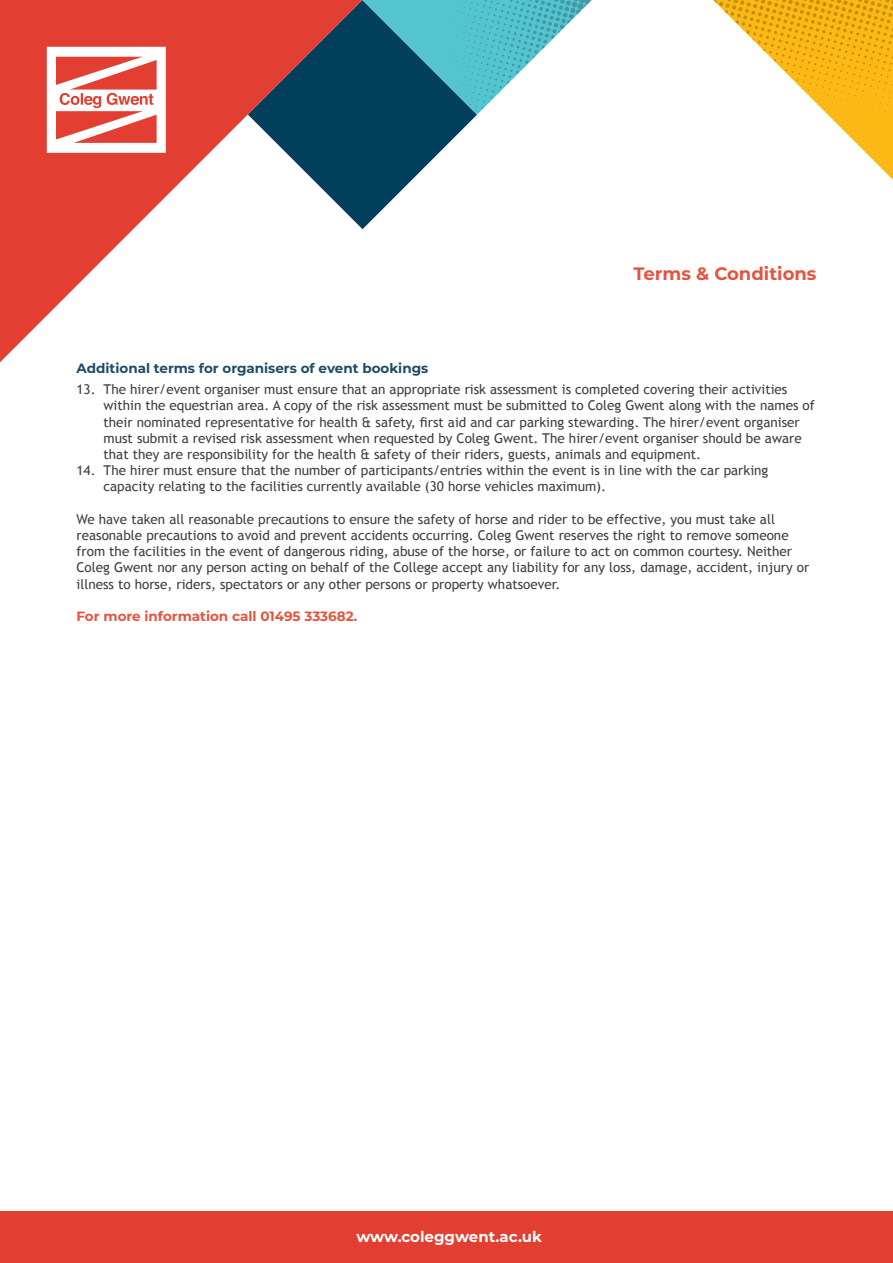
<style>
.page{position:relative;width:893px;height:1263px;background:#fff}
.page>*{position:absolute;margin:0;border:0;box-sizing:border-box;transform-origin:0 0}
.t1{font:700 18px "Montserrat";color:#e5543f}
.t2{font:700 15px "Montserrat";color:#fff}
.t3{font:13.5px/16.2px "Trebuchet MS";color:#3e3e3f}
.t4{font:700 13.5px "Montserrat";color:#1e4b67}
.t5{font:700 13.5px "Montserrat";color:#e5543f}
</style>
<div class="page">
<svg style="left:362px;top:0;width:115px;height:229px;fill:#084460"></svg>
<svg style="left:363px;top:0;width:229px;height:115px"></svg>
<svg style="left:713px;top:0;width:180px;height:180px"></svg>
<div style="left:0;top:1212px;width:893px;height:51px;background:#e33e32"></div>
<svg style="left:0;top:0;width:362px;height:362px"></svg>
<svg style="left:47px;top:47px;width:119px;height:106px"></svg>
<p class="t1" style="left:633px;top:261px;width:185px">Terms &amp; Conditions</p>
<p class="t4" style="left:77px;top:359px;width:353px">Additional terms for organisers of event bookings</p>
<p class="t3" style="left:104px;top:381px;width:713px;text-indent:-27px">13. The hirer/event organiser must ensure that an appropriate risk assessment is completed covering their activities within the equestrian area. A copy of the risk assessment must be submitted to Coleg Gwent along with the names of their nominated representative for health &amp; safety, first aid and car parking stewarding. The hirer/event organiser must submit a revised risk assessment when requested by Coleg Gwent. The hirer/event organiser should be aware that they are responsibility for the health &amp; safety of their riders, guests, animals and equipment.</p>
<p class="t3" style="left:104px;top:462px;width:666px;text-indent:-27px">14. The hirer must ensure that the number of participants/entries within the event is in line with the car parking capacity relating to the facilities currently available (30 horse vehicles maximum).</p>
<p class="t3" style="left:77px;top:511px;width:734px">We have taken all reasonable precautions to ensure the safety of horse and rider to be effective, you must take all reasonable precautions to avoid and prevent accidents occurring. Coleg Gwent reserves the right to remove someone from the facilities in the event of dangerous riding, abuse of the horse, or failure to act on common courtesy. Neither Coleg Gwent nor any person acting on behalf of the College accept any liability for any loss, damage, accident, injury or illness to horse, riders, spectators or any other persons or property whatsoever.</p>
<p class="t5" style="left:77px;top:606px;width:282px">For more information call 01495 333682.</p>
<p class="t2" style="left:356px;top:1226px;width:187px">www.coleggwent.ac.uk</p>
</div>
